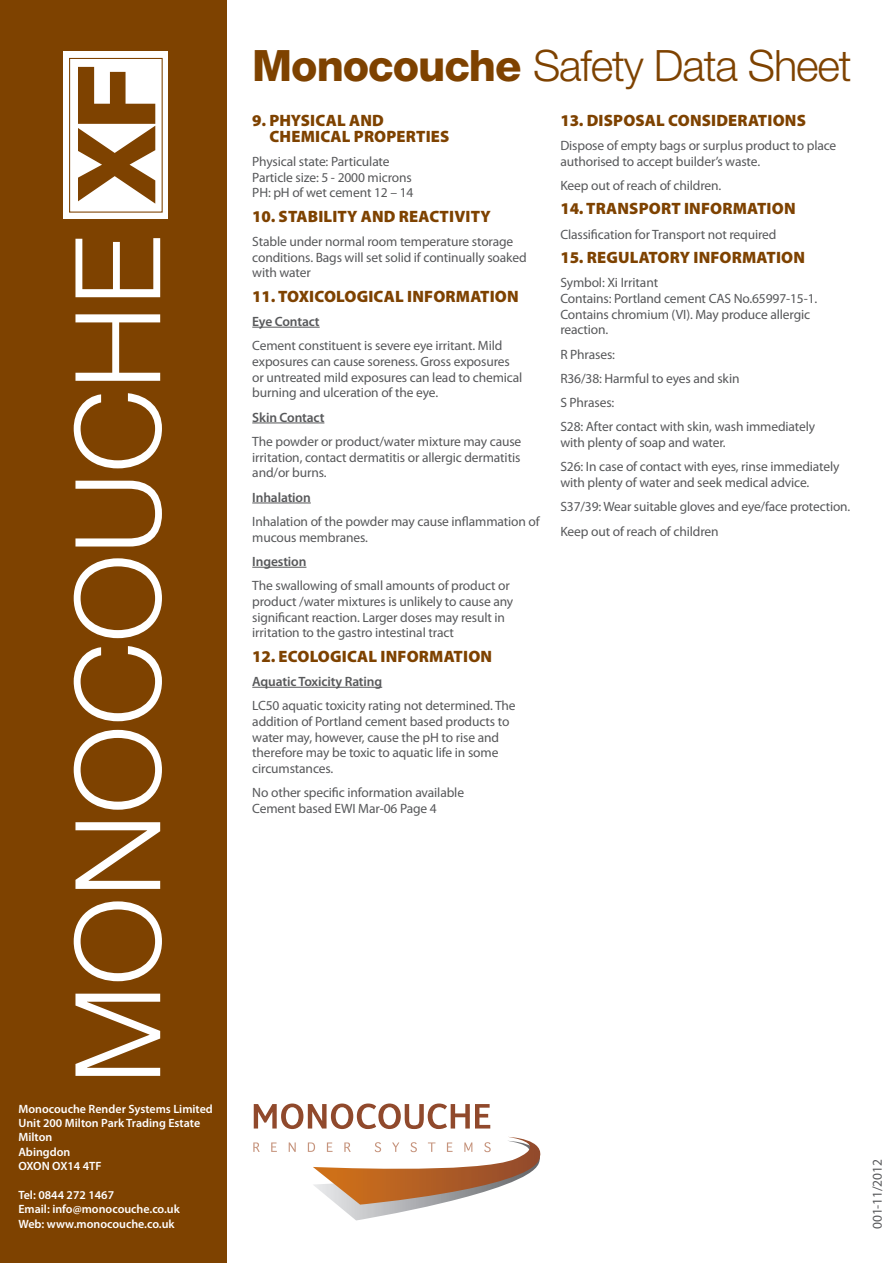
<style>
.page{position:relative;width:893px;height:1263px;background:#fff}
.page>*{position:absolute;margin:0;border:0;box-sizing:border-box;transform-origin:0 0}
.t1{font:300 43.35px "Helvetica Neue LT Pro";letter-spacing:-.025em;color:#7e4200}
.t2{font:900 16.5px/15.8px "Myriad Pro";letter-spacing:.01em;color:#7e4200}
.t3{font:13.5px/15.8px "Myriad Pro";letter-spacing:-.01em;color:#57585a}
.t4{font:600 13.5px "Myriad Pro";letter-spacing:-.01em;color:#57585a}
.t5{font:600 12px/14.4px "Myriad Pro";color:#fff}
.s1{font-weight:800}
</style>
<div class="page">
<hr style="left:252px;top:327px;width:68px;height:1px;background:#57585a">
<hr style="left:252px;top:423px;width:72px;height:1px;background:#57585a">
<hr style="left:252px;top:503px;width:59px;height:1px;background:#57585a">
<hr style="left:252px;top:567px;width:54px;height:1px;background:#57585a">
<hr style="left:252px;top:687px;width:130px;height:1px;background:#57585a">
<div style="left:0;top:0;width:227px;height:1263px;background:#7e4200"></div>
<div style="left:64px;top:52px;width:104px;height:167px;background:#fff"></div>
<div style="left:69px;top:58px;width:94px;height:155px;background:#fff;border:1px solid #7e4200"></div>
<svg style="left:78px;top:66px;width:77px;height:138px"></svg>
<svg style="left:75px;top:994px;width:85px;height:82px"></svg>
<svg style="left:74px;top:901px;width:88px;height:80px"></svg>
<svg style="left:75px;top:822px;width:85px;height:67px"></svg>
<svg style="left:74px;top:730px;width:88px;height:80px"></svg>
<svg style="left:74px;top:646px;width:88px;height:75px"></svg>
<svg style="left:74px;top:558px;width:88px;height:80px"></svg>
<svg style="left:75px;top:481px;width:87px;height:65px"></svg>
<svg style="left:74px;top:393px;width:88px;height:75px"></svg>
<svg style="left:75px;top:314px;width:85px;height:67px"></svg>
<svg style="left:75px;top:238px;width:85px;height:59px"></svg>
<svg style="left:254px;top:1103px;width:236px;height:26px"></svg>
<svg style="left:253px;top:1137px;width:288px;height:83px"></svg>
<h1 class="t1" style="left:252px;top:39px;width:601px"><span class="s1">Monocouche</span> Safety Data Sheet</h1>
<p class="t2" style="left:270px;top:112px;width:181px;text-indent:-17px">9. PHYSICAL AND<br>CHEMICAL PROPERTIES</p>
<p class="t3" style="left:252px;top:154px;width:163px">Physical state: Particulate<br>Particle size: 5 - 2000 microns<br>PH: pH of wet cement 12 – 14</p>
<p class="t2" style="left:252px;top:208px;width:240px">10. STABILITY AND REACTIVITY</p>
<p class="t3" style="left:252px;top:234px;width:276px">Stable under normal room temperature storage conditions. Bags will set solid if continually soaked with water</p>
<p class="t2" style="left:252px;top:288px;width:268px">11. TOXICOLOGICAL INFORMATION</p>
<p class="t4" style="left:252px;top:314px;width:69px">Eye Contact</p>
<p class="t3" style="left:252px;top:338px;width:271px">Cement constituent is severe eye irritant. Mild exposures can cause soreness. Gross exposures or untreated mild exposures can lead to chemical burning and ulceration of the eye.</p>
<p class="t4" style="left:252px;top:410px;width:74px">Skin Contact</p>
<p class="t3" style="left:252px;top:434px;width:271px;text-align:justify">The powder or product/water mixture may cause irritation, contact dermatitis or allergic dermatitis and/or burns.</p>
<p class="t4" style="left:252px;top:490px;width:60px">Inhalation</p>
<p class="t3" style="left:252px;top:514px;width:289px">Inhalation of the powder may cause inflammation of mucous membranes.</p>
<p class="t4" style="left:252px;top:554px;width:56px">Ingestion</p>
<p class="t3" style="left:252px;top:578px;width:262px">The swallowing of small amounts of product or product /water mixtures is unlikely to cause any significant reaction. Larger doses may result in irritation to the gastro intestinal tract</p>
<p class="t2" style="left:252px;top:648px;width:241px">12. ECOLOGICAL INFORMATION</p>
<p class="t4" style="left:252px;top:674px;width:131px">Aquatic Toxicity Rating</p>
<p class="t3" style="left:252px;top:698px;width:265px">LC50 aquatic toxicity rating not determined. The addition of Portland cement based products to water may, however, cause the pH to rise and therefore may be toxic to aquatic life in some circumstances.</p>
<p class="t3" style="left:252px;top:785px;width:213px">No other specific information available<br>Cement based EWI Mar-06 Page 4</p>
<p class="t2" style="left:560px;top:112px;width:247px">13. DISPOSAL CONSIDERATIONS</p>
<p class="t3" style="left:560px;top:138px;width:277px">Dispose of empty bags or surplus product to place authorised to accept builder’s waste.</p>
<p class="t3" style="left:560px;top:178px;width:162px">Keep out of reach of children.</p>
<p class="t2" style="left:560px;top:201px;width:237px">14. TRANSPORT INFORMATION</p>
<p class="t3" style="left:560px;top:226px;width:218px">Classification for Transport not required</p>
<p class="t2" style="left:560px;top:250px;width:246px">15. REGULATORY INFORMATION</p>
<p class="t3" style="left:560px;top:275px;width:258px">Symbol: Xi Irritant<br>Contains: Portland cement CAS No.65997-15-1.<br>Contains chromium (VI). May produce allergic reaction.</p>
<p class="t3" style="left:560px;top:342px;width:256px;line-height:24.3px">R Phrases:<br>R36/38: Harmful to eyes and skin<br>S Phrases:<br>S28: After contact with skin, wash immediately</p>
<p class="t3" style="left:560px;top:431px;width:281px;line-height:24.3px">with plenty of soap and water.<br>S26: In case of contact with eyes, rinse immediately</p>
<p class="t3" style="left:560px;top:471px;width:291px;line-height:24.3px">with plenty of water and seek medical advice.<br>S37/39: Wear suitable gloves and eye/face protection.<br>Keep out of reach of children</p>
<p class="t5" style="left:18px;top:1101px;width:196px">Monocouche Render Systems Limited<br>Unit 200 Milton Park Trading Estate<br>Milton<br>Abingdon<br>OXON OX14 4TF</p>
<p class="t5" style="left:18px;top:1188px;width:163px">Tel: 0844 272 1467<br>Email: info@monocouche.co.uk<br>Web: www.monocouche.co.uk</p>
<p class="t3" style="left:870px;top:1229px;width:71px;rotate:-90deg">001-11/2012</p>
</div>
